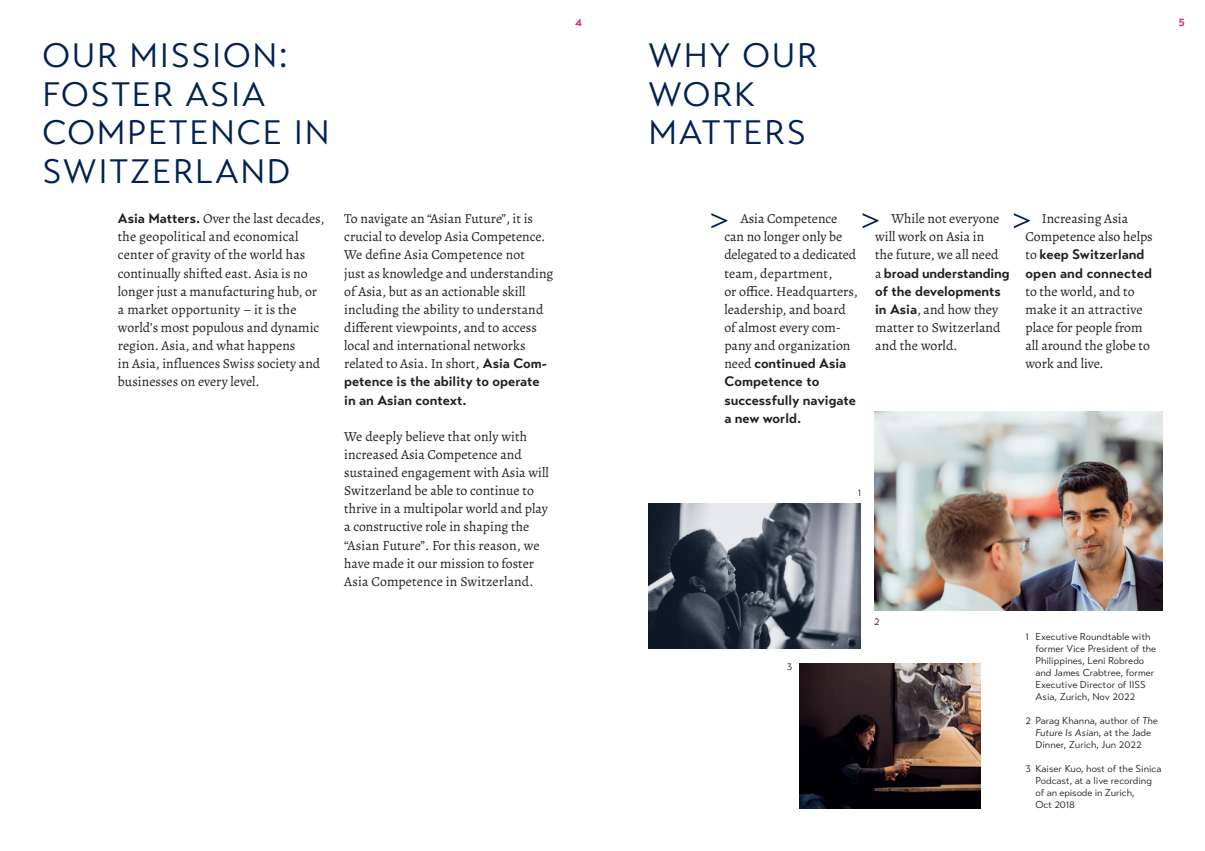
<style>
.page{position:relative;width:1205px;height:851px;background:#fff}
.page>*{position:absolute;margin:0;border:0;box-sizing:border-box;transform-origin:0 0}
.t1{font:33.75px/38.6px "Transat Text Standard";letter-spacing:.05em;color:#002252}
.t2{font:13.75px/18.1px "Alegreya";color:#231f20}
.t3{font:700 13.75px/18.1px "Transat Text";color:#231f20}
.t4{font:700 11.25px "Transat Text";color:#eb2182}
.t5{font:10px/12px "Transat Text Standard";color:#231f20}
.s1{font-family:"Transat Text";font-weight:700}
.s2{font-family:"Alegreya";font-weight:400}
.s3{font-style:italic}
</style>
<div class="page">
<img style="left:799px;top:663px;width:182px;height:145px">
<svg style="left:711px;top:213px;width:16px;height:15px"></svg>
<svg style="left:862px;top:213px;width:17px;height:15px"></svg>
<svg style="left:1014px;top:213px;width:16px;height:15px"></svg>
<img style="left:875px;top:412px;width:287px;height:198px">
<img style="left:648px;top:503px;width:213px;height:145px">
<h1 class="t1" style="left:43px;top:36px;width:289px">OUR MISSION:<br>FOSTER ASIA<br>COMPETENCE IN<br>SWITZERLAND</h1>
<p class="t2" style="left:118px;top:209px;width:208px"><span class="s1">Asia Matters.</span> Over the last decades, the geopolitical and economical center of gravity of the world has continually shifted east. Asia is no longer just a manufacturing hub, or a market opportunity – it is the world’s most populous and dynamic region. Asia, and what happens<br>in Asia, influences Swiss society and businesses on every level.</p>
<p class="t2" style="left:344px;top:209px;width:211px">To navigate an “Asian Future”, it is crucial to develop Asia Competence.<br>We define Asia Competence not<br>just as knowledge and understanding of Asia, but as an actionable skill including the ability to understand different viewpoints, and to access local and international networks related to Asia. In short, <span class="s1">Asia Com-</span></p>
<p class="t3" style="left:344px;top:372px;width:197px">petence is the ability to operate in an Asian context.</p>
<p class="t2" style="left:344px;top:427px;width:206px">We deeply believe that only with increased Asia Competence and sustained engagement with Asia will Switzerland be able to continue to thrive in a multipolar world and play a constructive role in shaping the “Asian Future”. For this reason, we have made it our mission to foster Asia Competence in Switzerland.</p>
<p class="t4" style="left:575px;top:15px;width:9px">4</p>
<p class="t4" style="left:1178px;top:15px;width:8px">5</p>
<h1 class="t1" style="left:648px;top:36px;width:171px">WHY OUR<br>WORK<br>MATTERS</h1>
<p class="t2" style="left:724px;top:209px;width:135px;text-indent:16px">Asia Competence can no longer only be delegated to a dedicated team, department,<br>or office. Headquarters, leadership, and board of almost every com&shy;pany and organization</p>
<p class="t3" style="left:724px;top:354px;width:133px"><span class="s2">need</span> continued Asia<br>Competence to successfully navigate a new world.</p>
<p class="t2" style="left:875px;top:209px;width:126px;text-indent:16px">While not everyone will work on Asia in the future, we all need</p>
<p class="t3" style="left:875px;top:264px;width:136px"><span class="s2">a</span> broad understanding of the developments</p>
<p class="t2" style="left:875px;top:300px;width:127px"><span class="s1">in Asia</span>, and how they matter to Switzerland and the world.</p>
<p class="t2" style="left:1025px;top:209px;width:129px;text-indent:16px">Increasing Asia<br>Competence also helps</p>
<p class="t3" style="left:1025px;top:245px;width:128px"><span class="s2">to</span> keep Switzerland open and connected</p>
<p class="t2" style="left:1025px;top:282px;width:126px">to the world, and to make it an attractive place for people from all around the globe to work and live.</p>
<p class="t5" style="left:858px;top:487px;width:5px">1</p>
<p class="t5" style="left:787px;top:660px;width:7px">3</p>
<p class="t5" style="left:874px;top:615px;width:7px">2</p>
<p class="t5" style="left:1035px;top:630px;width:122px;text-indent:-10px">1 Executive Roundtable with former Vice President of the<br>Philippines, Leni Robredo and James Crabtree, former<br>Executive Director of IISS<br>Asia, Zurich, Nov 2022</p>
<p class="t5" style="left:1035px;top:714px;width:124px;text-indent:-10px">2 Parag Khanna, author of <span class="s3">The<br>Future Is Asian</span>, at the Jade<br>Dinner, Zurich, Jun 2022</p>
<p class="t5" style="left:1035px;top:762px;width:127px;text-indent:-10px">3 Kaiser Kuo, host of the Sinica<br>Podcast, at a live recording of an episode in Zurich,<br>Oct 2018</p>
</div>
